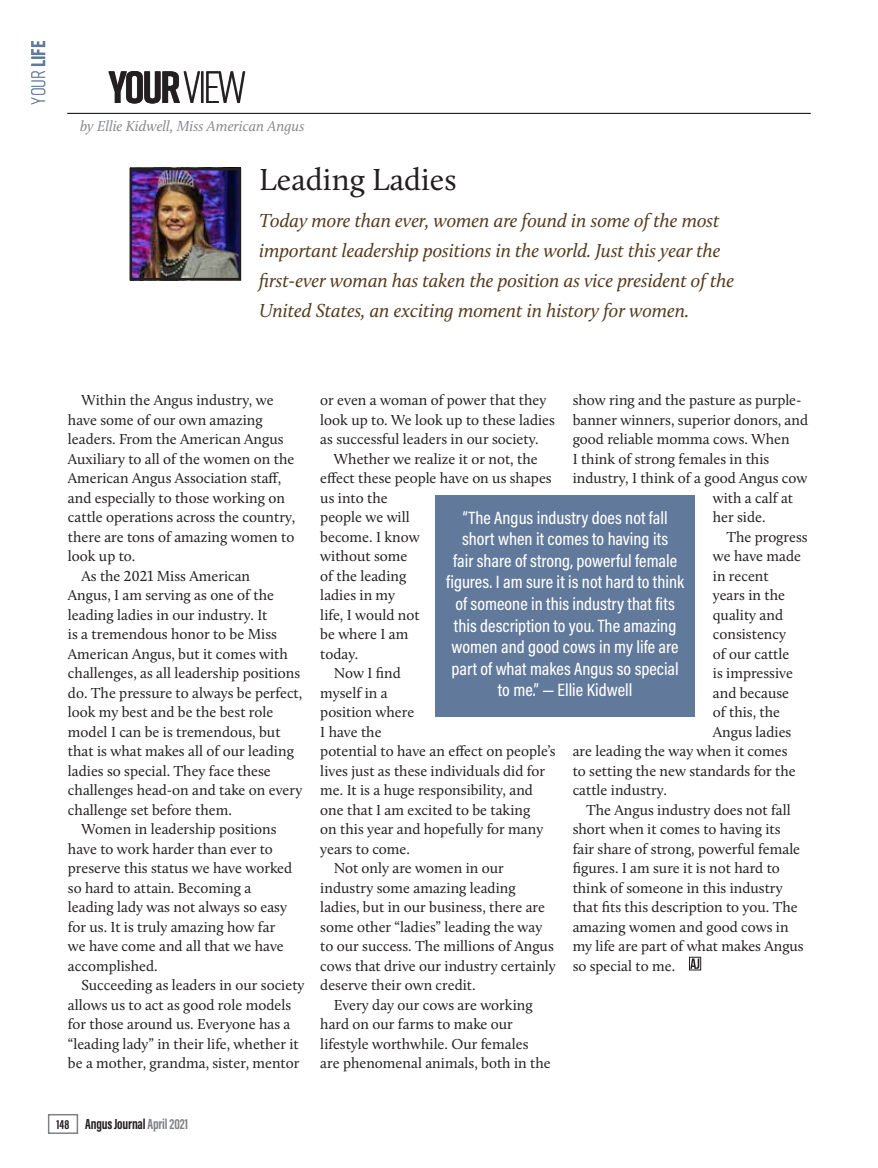
<style>
.page{position:relative;width:878px;height:1168px;background:#fff}
.page>*{position:absolute;margin:0;border:0;box-sizing:border-box;transform-origin:0 0}
.t1{font:700 45px "Rift";color:#231f20}
.T2_Deck{font:31.5px "Calluna";color:#231f20}
.T2_Deck-2{font:italic 19.5px/30px "Calluna";letter-spacing:-.005em;color:#563a1d}
.Bug{font:300 19.5px "Rift";color:#61799b}
.pull_quote_white{font:500 18px/21.6px "Acumin Pro Cond";color:#fff;text-align:center}
.Body_Text{font:15px/19.5px "Calluna";color:#231f20}
.T2_byline{font:italic 15px "Calluna";color:#87898c}
.t2{font:700 15px "Acumin Pro Extra Cond";letter-spacing:-.01em;color:#231f20}
.s1{font-weight:700}
.s2{font-weight:300}
.s3{font-size:13.5px}
.s4{color:#808285}
</style>
<div class="page">
<hr style="left:68px;top:113px;width:742px;height:1px;background:#231f20">
<div style="left:689px;top:957px;width:12px;height:13px;border:1px solid #231f20"></div>
<svg style="left:690px;top:958px;width:9px;height:11px"></svg>
<img style="left:133px;top:172px;width:104px;height:104px">
<div style="left:129px;top:168px;width:112px;height:112px;border:3px solid #231f20"></div>
<div style="left:435px;top:495px;width:259px;height:222px;background:#61799b"></div>
<div style="left:48px;top:1114px;width:30px;height:20px;border:2px solid #808285"></div>
<p class="Bug" style="left:25px;top:105px;width:66px;rotate:-90deg">Your <span class="s1">Life</span></p>
<p class="t1" style="left:108px;top:55px;width:139px">YOUR <span class="s2">VIEW</span></p>
<p class="T2_byline" style="left:80px;top:116px;width:226px">by Ellie Kidwell, Miss American Angus</p>
<p class="T2_Deck" style="left:259px;top:160px;width:199px">Leading Ladies</p>
<p class="T2_Deck-2" style="left:259px;top:205px;width:476px">Today more than ever, women are found in some of the most important leadership positions in the world. Just this year the first-ever woman has taken the position as vice president of the United States, an exciting moment in history for women.</p>
<p class="Body_Text" style="left:68px;top:390px;width:229px;text-indent:14px">Within the Angus industry, we have some of our own amazing leaders. From the American Angus<br>Auxiliary to all of the women on the<br>American Angus Association staff, and especially to those working on cattle operations across the country, there are tons of amazing women to look up to.</p>
<p class="Body_Text" style="left:68px;top:566px;width:236px;text-indent:14px">As the 2021 Miss American<br>Angus, I am serving as one of the leading ladies in our industry. It<br>is a tremendous honor to be Miss<br>American Angus, but it comes with challenges, as all leadership positions do. The pressure to always be perfect, look my best and be the best role model I can be is tremendous, but that is what makes all of our leading ladies so special. They face these challenges head-on and take on every challenge set before them.</p>
<p class="Body_Text" style="left:68px;top:819px;width:226px;text-indent:14px">Women in leadership positions have to work harder than ever to preserve this status we have worked so hard to attain. Becoming a leading lady was not always so easy for us. It is truly amazing how far we have come and all that we have accomplished.</p>
<p class="Body_Text" style="left:68px;top:975px;width:238px;text-indent:14px">Succeeding as leaders in our society allows us to act as good role models for those around us. Everyone has a “leading lady” in their life, whether it be a mother, grandma, sister, mentor</p>
<p class="Body_Text" style="left:320px;top:390px;width:236px">or even a woman of power that they look up to. We look up to these ladies as successful leaders in our society.</p>
<p class="Body_Text" style="left:320px;top:449px;width:233px;text-indent:14px">Whether we realize it or not, the effect these people have on us shapes us into the<br>people we will<br>become. I know<br>without some<br>of the leading<br>ladies in my<br>life, I would not<br>be where I am<br>today.</p>
<p class="Body_Text" style="left:320px;top:663px;width:237px;text-indent:14px">Now I find<br>myself in a<br>position where<br>I have the<br>potential to have an effect on people’s lives just as these individuals did for me. It is a huge responsibility, and one that I am excited to be taking<br>on this year and hopefully for many years to come.</p>
<p class="Body_Text" style="left:320px;top:858px;width:237px;text-indent:14px">Not only are women in our industry some amazing leading ladies, but in our business, there are some other “ladies” leading the way to our success. The millions of Angus cows that drive our industry certainly deserve their own credit.</p>
<p class="Body_Text" style="left:320px;top:995px;width:232px;text-indent:14px">Every day our cows are working hard on our farms to make our lifestyle worthwhile. Our females are phenomenal animals, both in the</p>
<p class="Body_Text" style="left:572px;top:390px;width:230px">show ring and the pasture as purple-</p>
<p class="Body_Text" style="left:572px;top:410px;width:237px">banner winners, superior donors, and</p>
<p class="Body_Text" style="left:572px;top:429px;width:218px">good reliable momma cows. When</p>
<p class="Body_Text" style="left:572px;top:449px;width:198px">I think of strong females in this</p>
<p class="Body_Text" style="left:572px;top:468px;width:236px">industry, I think of a good Angus cow</p>
<p class="Body_Text" style="left:712px;top:488px;width:82px">with a calf at</p>
<p class="Body_Text" style="left:712px;top:507px;width:54px">her side.</p>
<p class="Body_Text" style="left:726px;top:527px;width:83px">The progress</p>
<p class="Body_Text" style="left:712px;top:546px;width:90px">we have made</p>
<p class="Body_Text" style="left:712px;top:566px;width:57px">in recent</p>
<p class="Body_Text" style="left:712px;top:585px;width:74px">years in the</p>
<p class="Body_Text" style="left:712px;top:605px;width:72px">quality and</p>
<p class="Body_Text" style="left:712px;top:624px;width:75px">consistency</p>
<p class="Body_Text" style="left:712px;top:644px;width:78px">of our cattle</p>
<p class="Body_Text" style="left:712px;top:663px;width:82px">is impressive</p>
<p class="Body_Text" style="left:712px;top:683px;width:78px">and because</p>
<p class="Body_Text" style="left:712px;top:702px;width:69px">of this, the</p>
<p class="Body_Text" style="left:712px;top:722px;width:80px">Angus ladies</p>
<p class="Body_Text" style="left:572px;top:741px;width:216px">are leading the way when it comes</p>
<p class="Body_Text" style="left:572px;top:761px;width:225px">to setting the new standards for the</p>
<p class="Body_Text" style="left:572px;top:780px;width:96px">cattle industry.</p>
<p class="Body_Text" style="left:572px;top:800px;width:232px;text-indent:14px">The Angus industry does not fall short when it comes to having its fair share of strong, powerful female figures. I am sure it is not hard to think of someone in this industry that fits this description to you. The amazing women and good cows in my life are part of what makes Angus so special to me.</p>
<p class="pull_quote_white" style="left:446px;top:506px;width:239px">“The Angus industry does not fall short when it comes to having its<br>fair share of strong, powerful female figures. I am sure it is not hard to think of someone in this industry that fits this description to you. The amazing women and good cows in my life are part of what makes Angus so special to me.” — Ellie Kidwell</p>
<p class="t2" style="left:56px;top:1115px;width:133px"><span class="s3">148</span> Angus Journal <span class="s4">April 2021</span></p>
</div>
